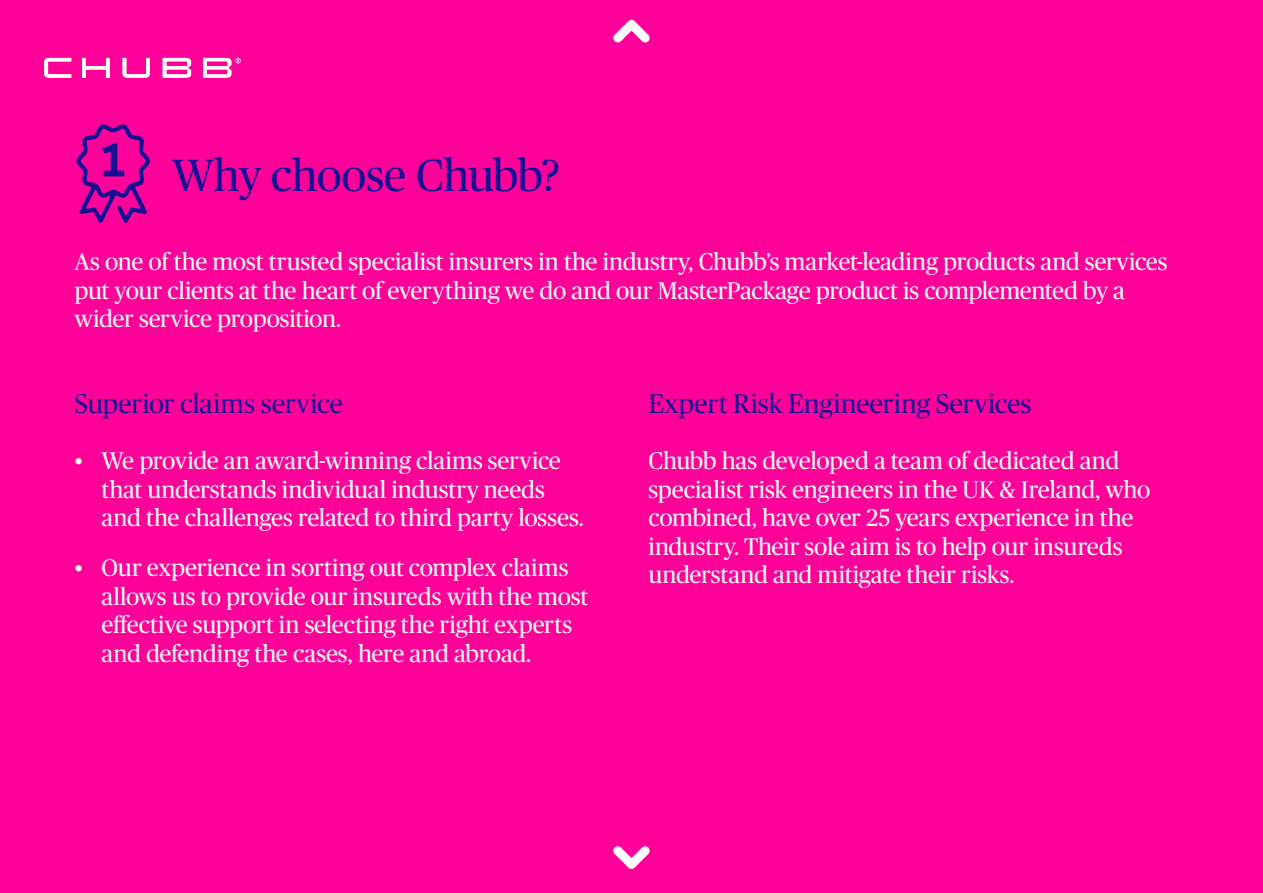
<style>
.page{position:relative;width:1263px;height:893px;background:#ff0198}
.page>*{position:absolute;margin:0;border:0;box-sizing:border-box;transform-origin:0 0}
.t1{font:45px "Chubb Publico";letter-spacing:-.01em;color:#150f96}
.t2{font:27px "Chubb Publico";color:#150f96}
.t3{font:24px/28.5px "Chubb Publico";letter-spacing:-.005em;color:#fff}
</style>
<div class="page">
<svg style="left:613px;top:19px;width:37px;height:24px"></svg>
<svg style="left:44px;top:58px;width:197px;height:20px"></svg>
<svg style="left:77px;top:124px;width:73px;height:99px"></svg>
<svg style="left:613px;top:846px;width:37px;height:23px"></svg>
<h1 class="t1" style="left:172px;top:143px;width:389px">Why choose Chubb?</h1>
<p class="t3" style="left:74px;top:246px;width:1095px">As one of the most trusted specialist insurers in the industry, Chubb’s market-leading products and services put your clients at the heart of everything we do and our MasterPackage product is complemented by a</p>
<p class="t3" style="left:74px;top:303px;width:268px">wider service proposition.</p>
<p class="t2" style="left:74px;top:385px;width:270px">Superior claims service</p>
<p class="t3" style="left:101px;top:446px;width:484px;text-indent:-27px">• We provide an award-winning claims service that understands individual industry needs and the challenges related to third party losses.</p>
<p class="t3" style="left:101px;top:552px;width:488px;text-indent:-27px">• Our experience in sorting out complex claims allows us to provide our insureds with the most efective support in selecting the right experts and defending the cases, here and abroad.</p>
<p class="t2" style="left:648px;top:385px;width:385px">Expert Risk Engineering Services</p>
<p class="t3" style="left:648px;top:446px;width:503px">Chubb has developed a team of dedicated and specialist risk engineers in the UK &amp; Ireland, who combined, have over 25 years experience in the industry. Their sole aim is to help our insureds understand and mitigate their risks.</p>
</div>
